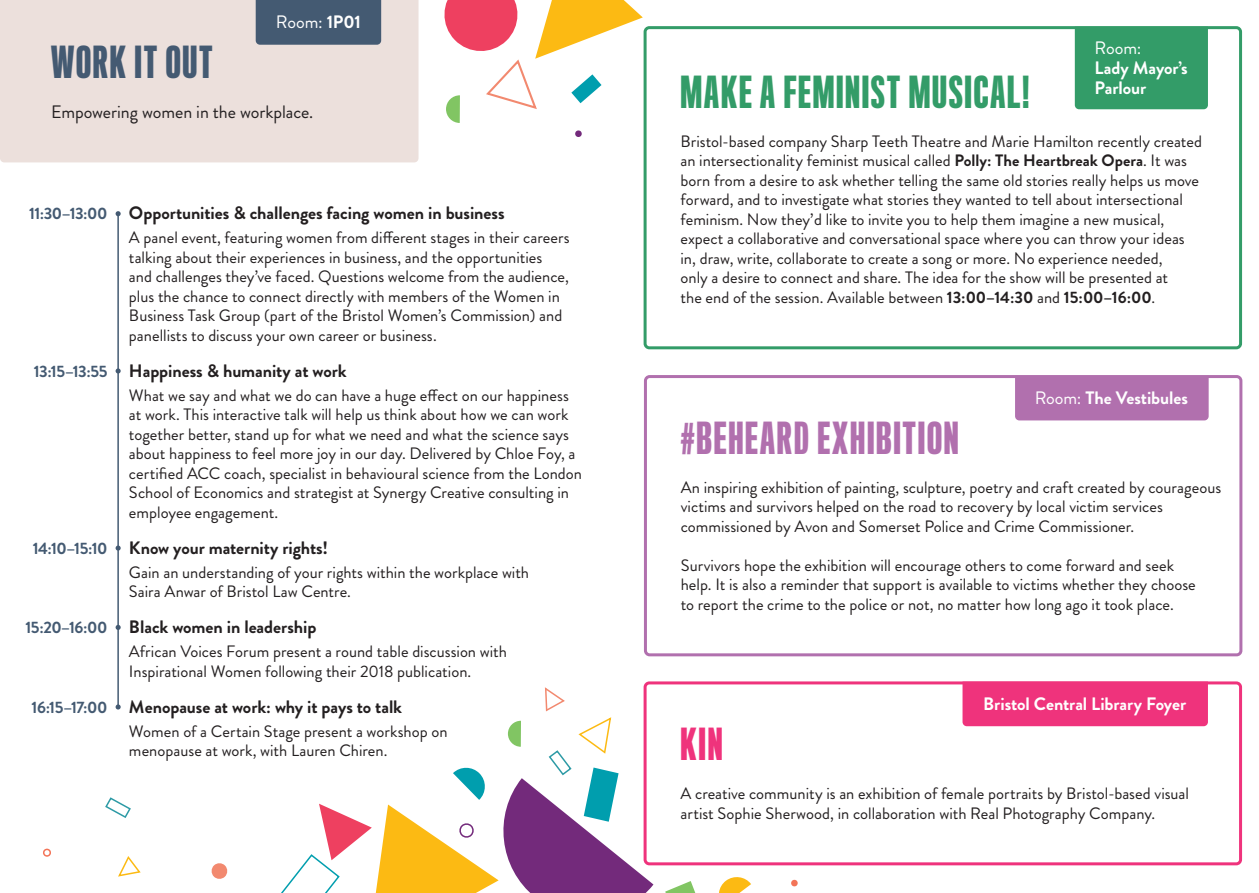
<style>
.page{position:relative;width:1259px;height:893px;background:#fff}
.page>*{position:absolute;margin:0;border:0;box-sizing:border-box;transform-origin:0 0}
.t1{font:500 40.5px "Titling Gothic FB Skyline";letter-spacing:.05em;color:#339c68}
.t2{font:500 40.5px "Titling Gothic FB Skyline";letter-spacing:.05em;color:#b170ae}
.t3{font:500 40.5px "Titling Gothic FB Skyline";letter-spacing:.05em;color:#445a72}
.t4{font:500 40.5px "Titling Gothic FB Skyline";color:#ef337c}
.t5{font:700 18px "Brandon Grotesque";letter-spacing:-.005em;color:#231f20}
.t6{font:700 18px/20.2px "Brandon Grotesque";letter-spacing:-.005em;color:#fff}
.t7{font:18px "Brandon Grotesque";color:#231f20}
.t8{font:18px "Brandon Grotesque";color:#fff}
.t9{font:16.5px/19.5px "Brandon Grotesque";color:#231f20}
.t10{font:700 16.5px "Brandon Grotesque";letter-spacing:-.03em;color:#445a72}
.s1{font-weight:700}
.s2{font-weight:400}
</style>
<div class="page">
<div style="left:0;top:0;width:418px;height:162px;background:#ece0dc"></div>
<div style="left:1074px;top:30px;width:134px;height:79px;background:#339c68"></div>
<div style="left:1015px;top:379px;width:193px;height:41px;background:#b170ae"></div>
<div style="left:644px;top:375px;width:598px;height:281px;border:3px solid #b170ae;border-radius:4px"></div>
<div style="left:643px;top:26px;width:599px;height:323px;border:3px solid #339c68;border-radius:4px"></div>
<div style="left:962px;top:685px;width:246px;height:41px;background:#ef337c"></div>
<div style="left:643px;top:681px;width:599px;height:184px;border:3px solid #ef337c;border-radius:4px"></div>
<div style="left:256px;top:0;width:125px;height:45px;background:#445a72"></div>
<hr style="left:117px;top:213px;width:2px;height:493px;background:#445a72">
<svg style="left:211px;top:863px;width:17px;height:16px"></svg>
<svg style="left:791px;top:879px;width:7px;height:8px"></svg>
<svg style="left:281px;top:686px;width:372px;height:207px"></svg>
<svg style="left:575px;top:130px;width:7px;height:7px"></svg>
<svg style="left:444px;top:0;width:199px;height:123px"></svg>
<svg style="left:665px;top:881px;width:30px;height:12px"></svg>
<svg style="left:719px;top:877px;width:32px;height:16px"></svg>
<svg style="left:105px;top:797px;width:26px;height:21px"></svg>
<svg style="left:43px;top:848px;width:8px;height:9px"></svg>
<svg style="left:118px;top:856px;width:23px;height:21px"></svg>
<svg style="left:116px;top:704px;width:5px;height:5px"></svg>
<svg style="left:116px;top:625px;width:5px;height:5px"></svg>
<svg style="left:116px;top:545px;width:5px;height:6px"></svg>
<svg style="left:116px;top:368px;width:5px;height:6px"></svg>
<svg style="left:116px;top:211px;width:5px;height:5px"></svg>
<h1 class="t3" style="left:51px;top:39px;width:163px">WORK IT OUT</h1>
<p class="t8" style="left:276px;top:10px;width:87px">Room: <span class="s1">1P01</span></p>
<p class="t7" style="left:51px;top:99px;width:264px">Empowering women in the workplace.</p>
<p class="t10" style="left:29px;top:202px;width:80px">11:30–13:00</p>
<p class="t10" style="left:34px;top:360px;width:75px">13:15–13:55</p>
<p class="t10" style="left:33px;top:537px;width:76px">14:10–15:10</p>
<p class="t10" style="left:26px;top:616px;width:83px">15:20–16:00</p>
<p class="t10" style="left:32px;top:695px;width:77px">16:15–17:00</p>
<p class="t5" style="left:129px;top:200px;width:377px">Opportunities &amp; challenges facing women in business</p>
<p class="t9" style="left:129px;top:228px;width:442px">A panel event, featuring women from different stages in their careers talking about their experiences in business, and the opportunities<br>and challenges they’ve faced. Questions welcome from the audience, plus the chance to connect directly with members of the Women in Business Task Group (part of the Bristol Women’s Commission) and panellists to discuss your own career or business.</p>
<p class="t5" style="left:129px;top:358px;width:219px">Happiness &amp; humanity at work</p>
<p class="t9" style="left:129px;top:386px;width:454px">What we say and what we do can have a huge effect on our happiness at work. This interactive talk will help us think about how we can work together better, stand up for what we need and what the science says about happiness to feel more joy in our day. Delivered by Chloe Foy, a certified ACC coach, specialist in behavioural science from the London School of Economics and strategist at Synergy Creative consulting in employee engagement.</p>
<p class="t5" style="left:129px;top:535px;width:201px">Know your maternity rights!</p>
<p class="t9" style="left:129px;top:563px;width:401px">Gain an understanding of your rights within the workplace with<br>Saira Anwar of Bristol Law Centre.</p>
<p class="t5" style="left:129px;top:614px;width:189px">Black women in leadership</p>
<p class="t9" style="left:129px;top:642px;width:379px">African Voices Forum present a round table discussion with<br>Inspirational Women following their 2018 publication.</p>
<p class="t5" style="left:129px;top:694px;width:274px">Menopause at work: why it pays to talk</p>
<p class="t9" style="left:129px;top:722px;width:320px">Women of a Certain Stage present a workshop on menopause at work, with Lauren Chiren.</p>
<p class="t8" style="left:1094px;top:35px;width:48px">Room:</p>
<p class="t6" style="left:1094px;top:58px;width:95px">Lady Mayor’s<br>Parlour</p>
<h1 class="t1" style="left:680px;top:69px;width:350px">MAKE A FEMINIST MUSICAL!</h1>
<p class="t9" style="left:680px;top:131px;width:523px">Bristol-based company Sharp Teeth Theatre and Marie Hamilton recently created an intersectionality feminist musical called <span class="s1">Polly: The Heartbreak Opera</span>. It was born from a desire to ask whether telling the same old stories really helps us move forward, and to investigate what stories they wanted to tell about intersectional feminism. Now they’d like to invite you to help them imagine a new musical, expect a collaborative and conversational space where you can throw your ideas in, draw, write, collaborate to create a song or more. No experience needed,<br>only a desire to connect and share. The idea for the show will be presented at<br>the end of the session. Available between <span class="s1">13:00–14:30</span> and <span class="s1">15:00–16:00</span>.</p>
<h1 class="t2" style="left:681px;top:415px;width:279px">#BEHEARD EXHIBITION</h1>
<p class="t6" style="left:1034px;top:388px;width:155px"><span class="s2">Room:</span> The Vestibules</p>
<p class="t9" style="left:681px;top:477px;width:542px">An inspiring exhibition of painting, sculpture, poetry and craft created by courageous victims and survivors helped on the road to recovery by local victim services commissioned by Avon and Somerset Police and Crime Commissioner.</p>
<p class="t9" style="left:681px;top:555px;width:516px">Survivors hope the exhibition will encourage others to come forward and seek help. It is also a reminder that support is available to victims whether they choose to report the crime to the police or not, no matter how long ago it took place.</p>
<h1 class="t4" style="left:680px;top:721px;width:44px">KIN</h1>
<p class="t6" style="left:983px;top:694px;width:204px">Bristol Central Library Foyer</p>
<p class="t9" style="left:680px;top:784px;width:510px">A creative community is an exhibition of female portraits by Bristol-based visual artist Sophie Sherwood, in collaboration with Real Photography Company.</p>
</div>
